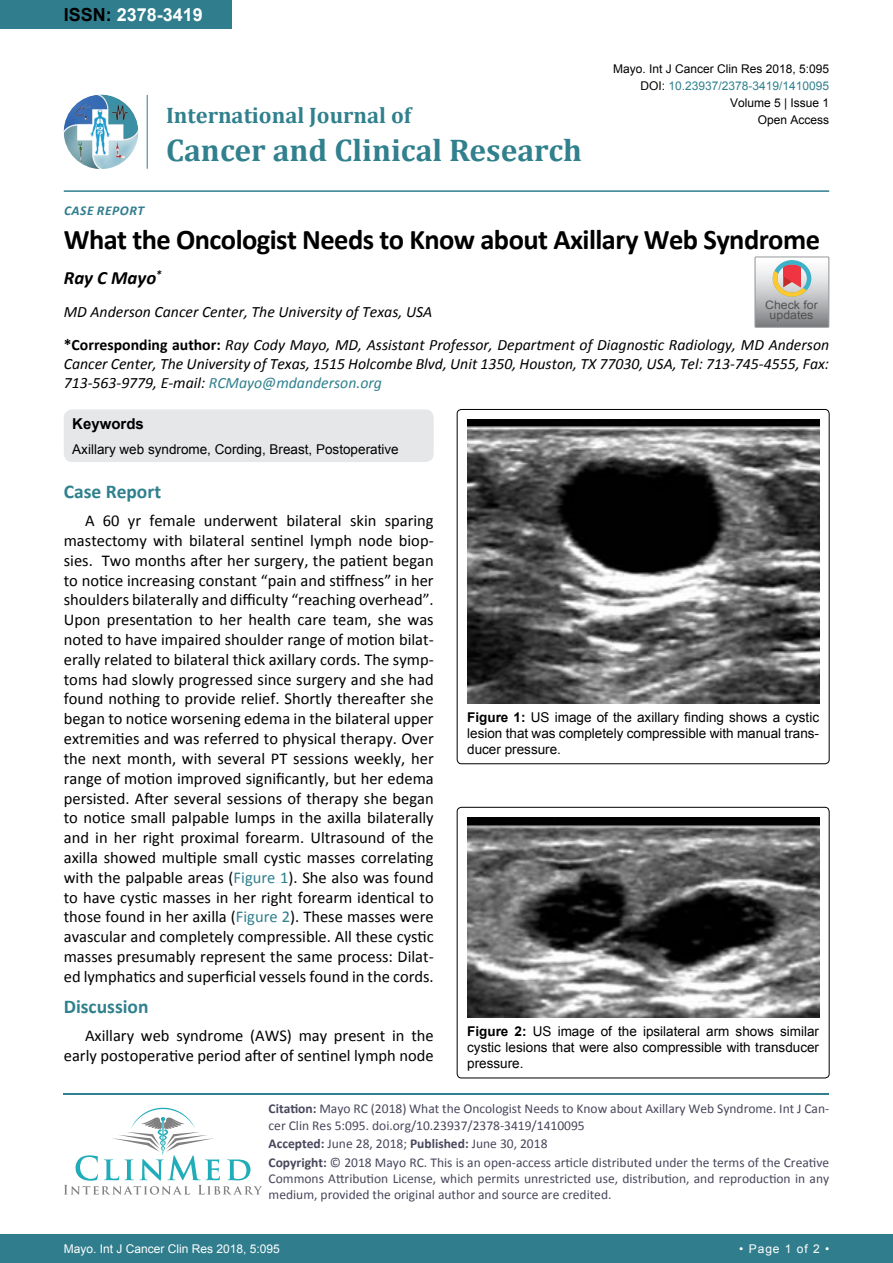
<style>
.page{position:relative;width:893px;height:1263px;background:#fff}
.page>*{position:absolute;margin:0;border:0;box-sizing:border-box;transform-origin:0 0}
.t1{font:700 31.5px "Cambria";color:#30808d}
.t2{font:700 28.5px "Calibri";letter-spacing:-.02em;color:#000}
.t3{font:700 22.5px "Cambria";color:#30808d}
.t4{font:700 19.5px "Calibri";color:#30808d}
.t5{font:italic 700 18.75px "Calibri";color:#000}
.t6{font:700 18px "Arial";color:#fff}
.t7{font:16.5px/19.8px "Calibri";color:#000;text-align:justify}
.t8{font:italic 15.75px/33px "Calibri";color:#000}
.t9{font:700 15px "Arial";color:#000}
.t10{font:13.5px/16.2px "Calibri";color:#47475c}
.t11{font:13.5px/16.2px "Arial";color:#000;text-align:justify}
.t12{font:italic 700 13.5px "Calibri";letter-spacing:.04em;color:#307d8d}
.t13{font:12px "Arial";color:#000}
.t14{font:12px "Arial";color:#fff}
.t15{font:12px "Arial";color:#30808d}
.t16{font:11.7px/10.1px "Arial";color:#535353;text-align:center;scale:1.06 1}
.s1{color:#000}
.s2{font-weight:700;font-style:normal}
.s3{color:#30808d}
.s4{font-weight:700}
</style>
<div class="page">
<div style="left:0;top:0;width:231px;height:28px;background:#307d8d"></div>
<img style="left:64px;top:95px;width:74px;height:74px;border-radius:37px">
<hr style="left:147px;top:95px;width:1px;height:74px;background:#307d8d">
<hr style="left:64px;top:190px;width:765px;height:2px;background:#307d8d">
<hr style="left:64px;top:1093px;width:765px;height:2px;background:#30808d">
<svg style="left:64px;top:1108px;width:198px;height:87px"></svg>
<div style="left:0;top:1234px;width:893px;height:29px;background:#307d8d"></div>
<svg style="left:755px;top:257px;width:74px;height:70px;background:#bdb6b3"></svg>
<div style="left:64px;top:409px;width:370px;height:53px;background:#e6e7e8;border-radius:9px"></div>
<div style="left:457px;top:409px;width:372px;height:355px;border:1px solid #000;border-radius:4px"></div>
<img style="left:467px;top:419px;width:352px;height:284px">
<div style="left:457px;top:807px;width:372px;height:271px;border:1px solid #000;border-radius:4px"></div>
<img style="left:467px;top:817px;width:352px;height:200px">
<p class="t6" style="left:64px;top:2px;width:141px"><span class="s1">ISSN:</span> 2378-3419</p>
<p class="t12" style="left:64px;top:202px;width:82px">CASE REPORT</p>
<h3 class="t3" style="left:166px;top:100px;width:247px">International Journal of</h3>
<h1 class="t1" style="left:166px;top:128px;width:417px">Cancer and Clinical Research</h1>
<p class="t13" style="left:613px;top:60px;width:218px">Mayo. Int J Cancer Clin Res 2018, 5:095</p>
<p class="t13" style="left:730px;top:95px;width:101px">Volume 5 | Issue 1</p>
<p class="t15" style="left:640px;top:78px;width:190px"><span class="s1">DOI:</span> 10.23937/2378-3419/1410095</p>
<p class="t13" style="left:758px;top:112px;width:73px">Open Access</p>
<h2 class="t2" style="left:64px;top:221px;width:758px">What the Oncologist Needs to Know about Axillary Web Syndrome</h2>
<p class="t5" style="left:64px;top:266px;width:99px">RAY C MAYO<sup>*</sup></p>
<p class="t8" style="left:64px;top:295px;width:767px">MD Anderson Cancer Center, The University of Texas, USA<br><span class="s2">*Corresponding author:</span> Ray Cody Mayo, MD, Assistant Professor, Department of Diagnostic Radiology, MD Anderson</p>
<p class="t8" style="left:64px;top:354px;width:767px;line-height:18.9px">Cancer Center, The University of Texas, 1515 Holcombe Blvd, Unit 1350, Houston, TX 77030, USA, Tel: 713-745-4555, Fax:<br>713-563-9779, E-mail: <span class="s3">RCMayo@mdanderson.org</span></p>
<p class="t16" style="left:765px;top:300px;width:51px">Check for updates</p>
<p class="t9" style="left:72px;top:414px;width:73px">Keywords</p>
<p class="t11" style="left:72px;top:441px;width:328px">Axillary web syndrome, Cording, Breast, Postoperative</p>
<p class="t4" style="left:64px;top:479px;width:99px">Case Report</p>
<p class="t7" style="left:64px;top:511px;width:371px;text-indent:21px">A 60 yr female underwent bilateral skin sparing mastectomy with bilateral sentinel lymph node biop&shy;sies. Two months after her surgery, the patient began to notice increasing constant “pain and stiffness” in her shoulders bilaterally and difficulty “reaching overhead”.<br>Upon presentation to her health care team, she was noted to have impaired shoulder range of motion bilat&shy;erally related to bilateral thick axillary cords. The symp&shy;toms had slowly progressed since surgery and she had found nothing to provide relief. Shortly thereafter she began to notice worsening edema in the bilateral upper extremities and was referred to physical therapy. Over the next month, with several PT sessions weekly, her range of motion improved significantly, but her edema persisted. After several sessions of therapy she began to notice small palpable lumps in the axilla bilaterally and in her right proximal forearm. Ultrasound of the axilla showed multiple small cystic masses correlating with the palpable areas (<span class="s3">Figure 1</span>). She also was found to have cystic masses in her right forearm identical to those found in her axilla (<span class="s3">Figure 2</span>). These masses were avascular and completely compressible. All these cystic masses presumably represent the same process: Dilat&shy;ed lymphatics and superficial vessels found in the cords.</p>
<p class="t4" style="left:64px;top:994px;width:86px">Discussion</p>
<p class="t7" style="left:64px;top:1026px;width:371px;text-align:right">Axillary web syndrome (AWS) may present in the early postoperative period after of sentinel lymph node</p>
<p class="t11" style="left:467px;top:709px;width:353px"><span class="s4">Figure 1:</span> US image of the axillary finding shows a cystic lesion that was completely compressible with manual trans&shy;ducer pressure.</p>
<p class="t11" style="left:467px;top:1023px;width:353px"><span class="s4">Figure 2:</span> US image of the ipsilateral arm shows similar cystic lesions that were also compressible with transducer pressure.</p>
<p class="t10" style="left:269px;top:1101px;width:562px"><span class="s4">Citation:</span> Mayo RC (2018) What the Oncologist Needs to Know about Axillary Web Syndrome. Int J Can&shy;cer Clin Res 5:095. doi.org/10.23937/2378-3419/1410095</p>
<p class="t10" style="left:269px;top:1134px;width:562px;line-height:18.6px"><span class="s4">Accepted:</span> June 28, 2018; <span class="s4">Published:</span> June 30, 2018<br><span class="s4">Copyright:</span> © 2018 Mayo RC. This is an open-access article distributed under the terms of the Creative</p>
<p class="t10" style="left:269px;top:1170px;width:562px">Commons Attribution License, which permits unrestricted use, distribution, and reproduction in any medium, provided the original author and source are credited.</p>
<p class="t14" style="left:64px;top:1241px;width:218px">Mayo. Int J Cancer Clin Res 2018, 5:095</p>
<p class="t14" style="left:739px;top:1241px;width:91px">• Page 1 of 2 •</p>
</div>
